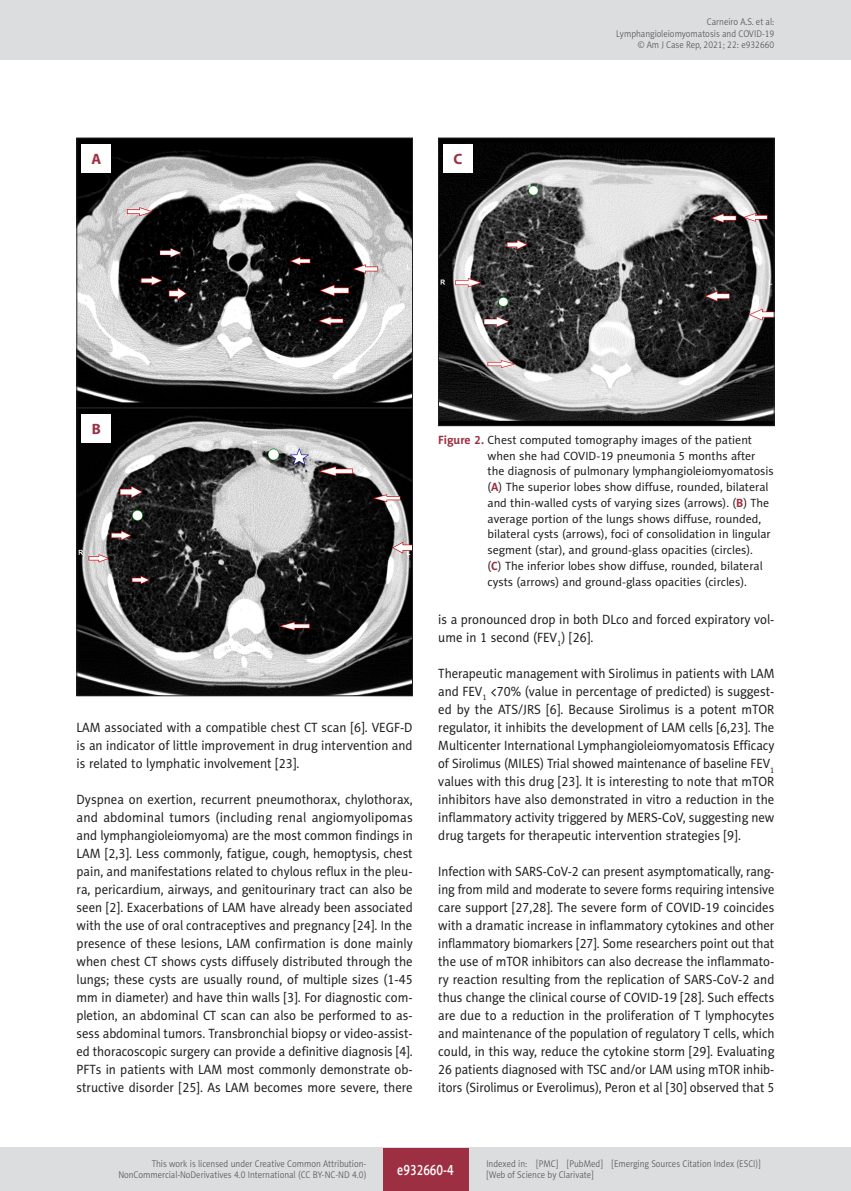
<style>
.page{position:relative;width:851px;height:1191px;background:#fff}
.page>*{position:absolute;margin:0;border:0;box-sizing:border-box;transform-origin:0 0}
.t1{font:15px "Naomi Sans EFN Medium";color:#fff;scale:.8 1}
.t2{font:700 15px "Myriad Pro";color:#9d2f42}
.AJCR_Body{font:13.5px/18px "Naomi Sans EFN";color:#231f20;text-align:justify;scale:.95 1}
.AJCR_Body-2{font:13.5px/18px "Naomi Sans EFN";color:#231f20;text-align:justify;scale:.93 1}
.AJCR_Body-3{font:13.5px/18px "Naomi Sans EFN";color:#231f20;text-align:justify;scale:.94 1}
.AJCR_Rycina_tytul{font:12px/15.8px "Naomi Sans EFN";color:#231f20}
.t3{font:9.75px/11.2px "Naomi Sans EFN Light";color:#57585a;text-align:right;scale:.9 1}
.s1{font-weight:700;color:#9d2f42}
</style>
<div class="page">
<img style="left:79px;top:140px;width:331px;height:554px">
<div style="left:77px;top:138px;width:335px;height:270px;border:1px solid #231f20"></div>
<div style="left:82px;top:144px;width:29px;height:28px;background:#fff"></div>
<img style="left:440px;top:140px;width:332px;height:284px">
<div style="left:438px;top:138px;width:336px;height:288px;border:1px solid #231f20"></div>
<div style="left:443px;top:144px;width:29px;height:28px;background:#fff"></div>
<div style="left:77px;top:408px;width:335px;height:288px;border:1px solid #231f20"></div>
<div style="left:82px;top:414px;width:29px;height:28px;background:#fff"></div>
<div style="left:0;top:0;width:850px;height:60px;background:#dcdddf"></div>
<hr style="left:850px;top:0;width:1px;height:60px;background:#dcdddf">
<div style="left:0;top:1148px;width:850px;height:43px;background:#dcdddf"></div>
<div style="left:383px;top:1147px;width:85px;height:43px;background:#9d2f42"></div>
<p class="t2" style="left:91px;top:149px;width:11px">A</p>
<p class="t2" style="left:453px;top:149px;width:10px">C</p>
<p class="t3" style="left:616px;top:16px;width:177px">Carneiro A.S. et al:<br>Lymphangioleiomyomatosis and COVID-19 © Am J Case Rep, 2021; 22: e932660</p>
<p class="t2" style="left:92px;top:419px;width:11px">B</p>
<p class="AJCR_Body" style="left:77px;top:718px;width:355px">LAM associated with a compatible chest CT scan [6]. VEGF-D is an indicator of little improvement in drug intervention and is related to lymphatic involvement [23].</p>
<p class="AJCR_Body" style="left:77px;top:790px;width:355px">Dyspnea on exertion, recurrent pneumothorax, chylothorax, and abdominal tumors (including renal angiomyolipomas and lymphangioleiomyoma) are the most common findings in LAM [2,3]. Less commonly, fatigue, cough, hemoptysis, chest pain, and manifestations related to chylous reflux in the pleu&shy;ra, pericardium, airways, and genitourinary tract can also be seen [2]. Exacerbations of LAM have already been associated with the use of oral contraceptives and pregnancy [24]. In the presence of these lesions, LAM confirmation is done mainly when chest CT shows cysts diffusely distributed through the lungs; these cysts are usually round, of multiple sizes (1-45 mm in diameter) and have thin walls [3]. For diagnostic com&shy;pletion, an abdominal CT scan can also be performed to as&shy;sess abdominal tumors. Transbronchial biopsy or video-assist&shy;ed thoracoscopic surgery can provide a definitive diagnosis [4].<br>PFTs in patients with LAM most commonly demonstrate ob&shy;structive disorder [25]. As LAM becomes more severe, there</p>
<p class="AJCR_Rycina_tytul" style="left:487px;top:432px;width:288px;text-indent:-49px"><span class="s1">Figure 2.</span> Chest computed tomography images of the patient when she had COVID-19 pneumonia 5 months after the diagnosis of pulmonary lymphangioleiomyomatosis (<span class="s1">A</span>) The superior lobes show diffuse, rounded, bilateral and thin-walled cysts of varying sizes (arrows). (<span class="s1">B</span>) The average portion of the lungs shows diffuse, rounded, bilateral cysts (arrows), foci of consolidation in lingular segment (star), and ground-glass opacities (circles).<br>(<span class="s1">C</span>) The inferior lobes show diffuse, rounded, bilateral cysts (arrows) and ground-glass opacities (circles).</p>
<p class="AJCR_Body" style="left:438px;top:610px;width:355px">is a pronounced drop in both DLco and forced expiratory vol&shy;ume in 1 second (FEV<sub>1</sub>) [26].</p>
<p class="AJCR_Body-3" style="left:438px;top:664px;width:359px">Therapeutic management with Sirolimus in patients with LAM and FEV<sub>1</sub> &lt;70% (value in percentage of predicted) is suggest&shy;ed by the ATS/JRS [6]. Because Sirolimus is a potent mTOR regulator, it inhibits the development of LAM cells [6,23]. The Multicenter International Lymphangioleiomyomatosis Efficacy of Sirolimus (MILES) Trial showed maintenance of baseline FEV<sub>1 </sub>values with this drug [23]. It is interesting to note that mTOR inhibitors have also demonstrated in vitro a reduction in the inflammatory activity triggered by MERS-CoV, suggesting new drug targets for therapeutic intervention strategies [9].</p>
<p class="AJCR_Body-2" style="left:438px;top:862px;width:363px">Infection with SARS-CoV-2 can present asymptomatically, rang&shy;ing from mild and moderate to severe forms requiring intensive care support [27,28]. The severe form of COVID-19 coincides with a dramatic increase in inflammatory cytokines and other inflammatory biomarkers [27]. Some researchers point out that the use of mTOR inhibitors can also decrease the inflammato&shy;ry reaction resulting from the replication of SARS-CoV-2 and thus change the clinical course of COVID-19 [28]. Such effects are due to a reduction in the proliferation of T lymphocytes and maintenance of the population of regulatory T cells, which could, in this way, reduce the cytokine storm [29]. Evaluating 26 patients diagnosed with TSC and/or LAM using mTOR inhib&shy;itors (Sirolimus or Everolimus), Peron et al [30] observed that 5</p>
<p class="t3" style="left:118px;top:1158px;width:277px">This work is licensed under Creative Common Attribution-<br>NonCommercial-NoDerivatives 4.0 International (CC BY-NC-ND 4.0)</p>
<p class="t1" style="left:397px;top:1160px;width:72px">e932660-4</p>
<p class="t3" style="left:486px;top:1158px;width:306px;text-align:left">Indexed in: [PMC] [PubMed] [Emerging Sources Citation Index (ESCI)] [Web of Science by Clarivate]</p>
</div>
